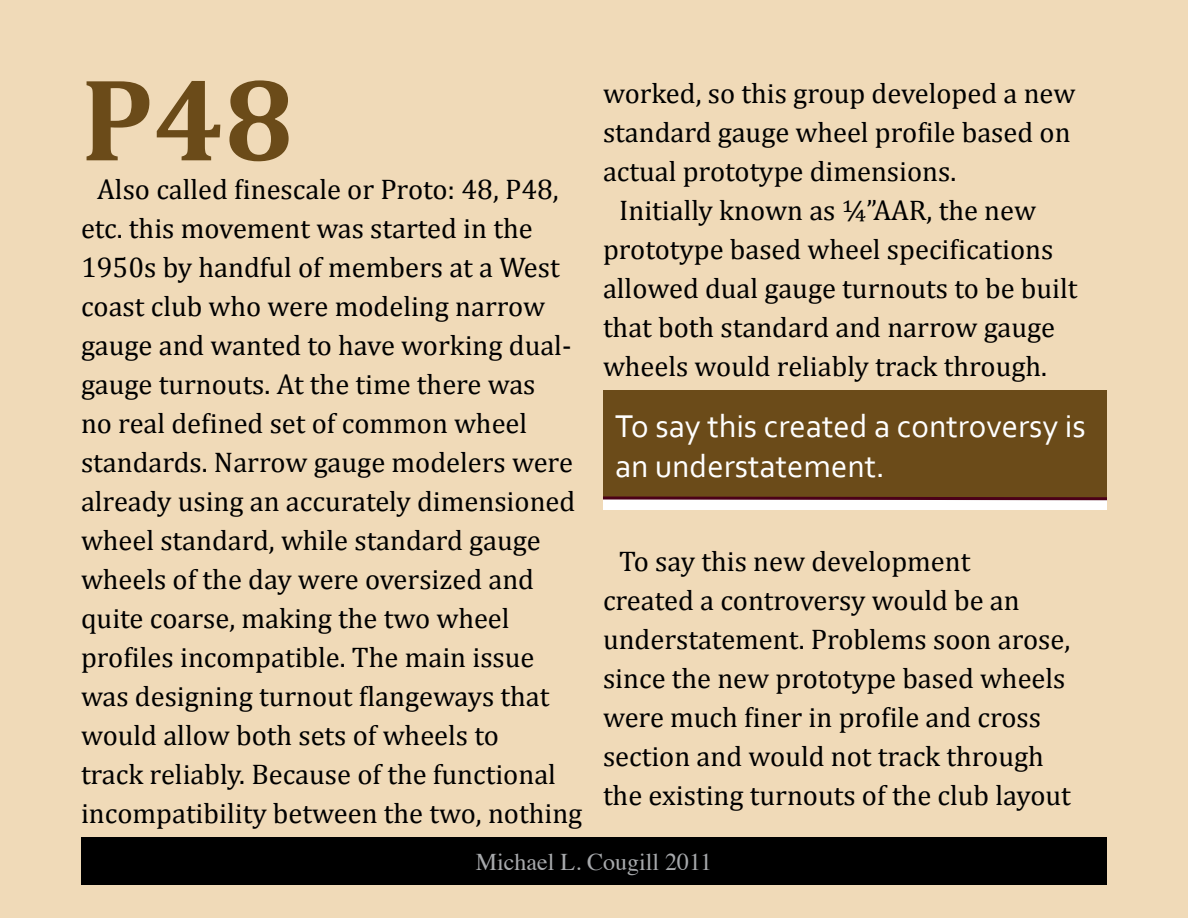
<style>
.page{position:relative;width:1188px;height:918px;background:#f0dab8}
.page>*{position:absolute;margin:0;border:0;box-sizing:border-box;transform-origin:0 0}
.t1{font:700 118.5px "Cambria";color:#6b4b19}
.t2{font:33px/39.6px "Corbel";color:#fff}
.t3{font:28.5px/39px "Cambria";color:#000}
.t4{font:24px "Times";color:#a7a9ac}
</style>
<div class="page">
<div style="left:603px;top:391px;width:504px;height:107px;background:#6b4b19"></div>
<div style="left:603px;top:498px;width:504px;height:12px;background:#fff"></div>
<div style="left:81px;top:837px;width:1026px;height:48px;background:#000"></div>
<svg style="left:603px;top:496px;width:504px;height:5px"></svg>
<h1 class="t1" style="left:81px;top:48px;width:215px">P48</h1>
<p class="t3" style="left:81px;top:170px;width:503px;text-indent:16px">Also called finescale or Proto: 48, P48, etc. this movement was started in the 1950s by handful of members at a West coast club who were modeling narrow gauge and wanted to have working dual&shy;gauge turnouts. At the time there was<br>no real defined set of common wheel standards. Narrow gauge modelers were already using an accurately dimensioned wheel standard, while standard gauge wheels of the day were oversized and quite coarse, making the two wheel profiles incompatible. The main issue was designing turnout flangeways that would allow both sets of wheels to<br>track reliably. Because of the functional incompatibility between the two, nothing</p>
<p class="t3" style="left:603px;top:74px;width:474px">worked, so this group developed a new</p>
<p class="t3" style="left:603px;top:113px;width:469px">standard gauge wheel profile based on</p>
<p class="t3" style="left:603px;top:152px;width:355px">actual prototype dimensions.</p>
<p class="t3" style="left:619px;top:191px;width:418px">Initially known as ¼”AAR, the new</p>
<p class="t3" style="left:603px;top:230px;width:452px">prototype based wheel specifications</p>
<p class="t3" style="left:603px;top:269px;width:476px">allowed dual gauge turnouts to be built</p>
<p class="t3" style="left:603px;top:308px;width:454px">that both standard and narrow gauge</p>
<p class="t3" style="left:603px;top:347px;width:445px">wheels would reliably track through.</p>
<p class="t2" style="left:615px;top:405px;width:472px">To say this created a controversy is an understatement.</p>
<p class="t3" style="left:603px;top:542px;width:469px;text-indent:16px">To say this new development<br>created a controversy would be an understatement. Problems soon arose, since the new prototype based wheels were much finer in profile and cross section and would not track through the existing turnouts of the club layout</p>
<p class="t4" style="left:476px;top:839px;width:238px">Michael L. Cougill 2011</p>
</div>
